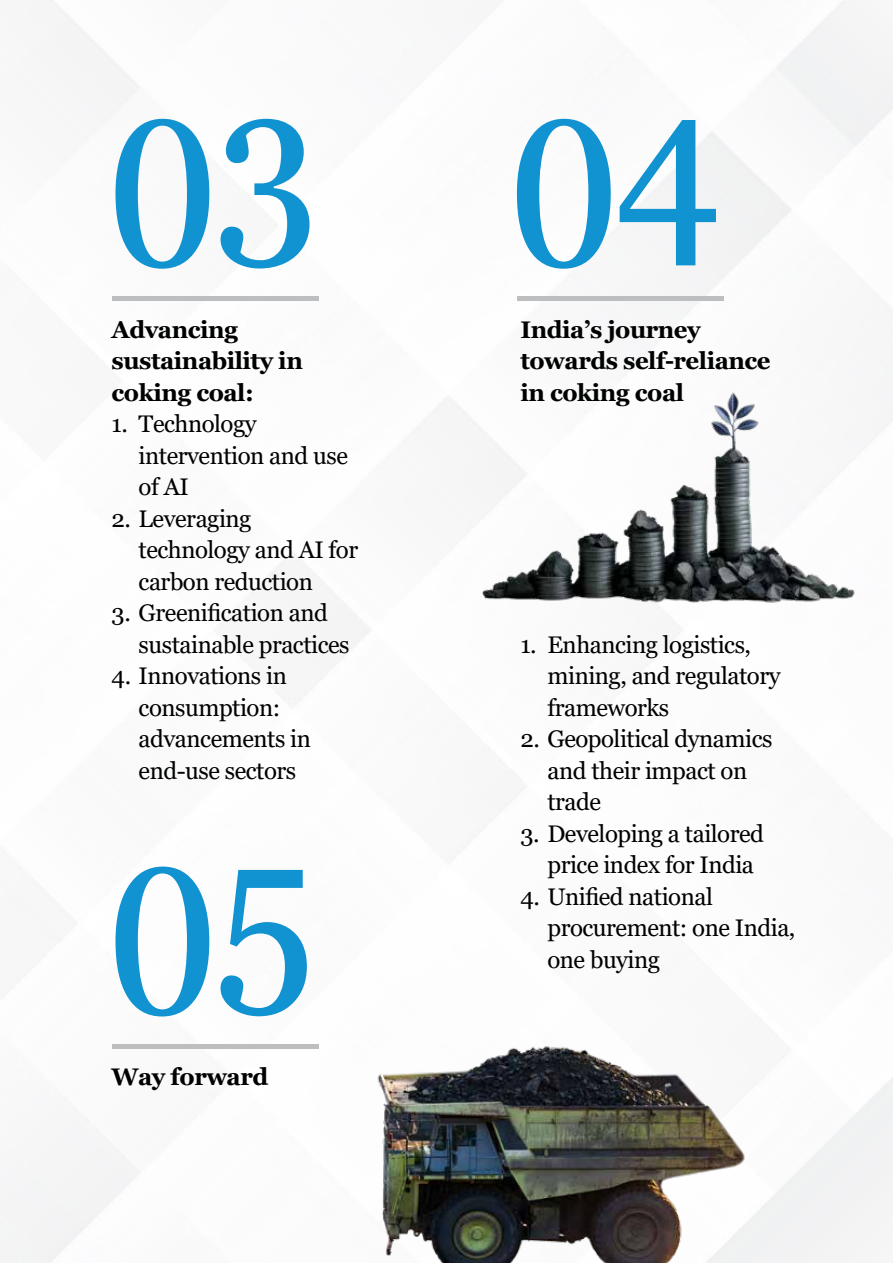
<style>
.page{position:relative;width:893px;height:1263px;background:#fff}
.page>*{position:absolute;margin:0;border:0;box-sizing:border-box;transform-origin:0 0}
.t1{font:condensed 207px "Georgia Pro";color:#1192d1}
.t2{font:24px/31.5px "Georgia";letter-spacing:-.02em;color:#000101}
.t3{font:700 24px/31.5px "Georgia";letter-spacing:-.02em;color:#000101}
</style>
<div class="page">
<div style="left:112px;top:296px;width:206px;height:5px;background:#bcbec0"></div>
<div style="left:112px;top:1044px;width:206px;height:5px;background:#bcbec0"></div>
<div style="left:517px;top:296px;width:207px;height:5px;background:#bcbec0"></div>
<img style="left:417px;top:360px;width:456px;height:261px">
<img style="left:356px;top:1040px;width:401px;height:223px">
<h1 class="t1" style="left:108px;top:76px;width:214px">03</h1>
<p class="t3" style="left:112px;top:314px;width:193px">Advancing sustainability in coking coal:</p>
<p class="t2" style="left:139px;top:409px;width:211px;text-indent:-27px">1. Technology intervention and use of AI</p>
<p class="t2" style="left:139px;top:503px;width:221px;text-indent:-27px">2. Leveraging technology and AI for carbon reduction</p>
<p class="t2" style="left:139px;top:598px;width:213px;text-indent:-27px">3. Greenification and sustainable practices</p>
<p class="t2" style="left:139px;top:661px;width:174px;text-indent:-27px">4. Innovations in consumption: advancements in end-use sectors</p>
<h1 class="t1" style="left:108px;top:823px;width:214px">05</h1>
<p class="t3" style="left:112px;top:1061px;width:158px">Way forward</p>
<h1 class="t1" style="left:509px;top:76px;width:214px">04</h1>
<p class="t3" style="left:520px;top:314px;width:252px">India’s journey towards self-reliance in coking coal</p>
<p class="t2" style="left:547px;top:629px;width:235px;text-indent:-27px">1. Enhancing logistics, mining, and regulatory frameworks</p>
<p class="t2" style="left:547px;top:724px;width:227px;text-indent:-27px">2. Geopolitical dynamics and their impact on trade</p>
<p class="t2" style="left:547px;top:818px;width:218px;text-indent:-27px">3. Developing a tailored price index for India</p>
<p class="t2" style="left:547px;top:881px;width:249px;text-indent:-27px">4. Unified national procurement: one India, one buying</p>
</div>
